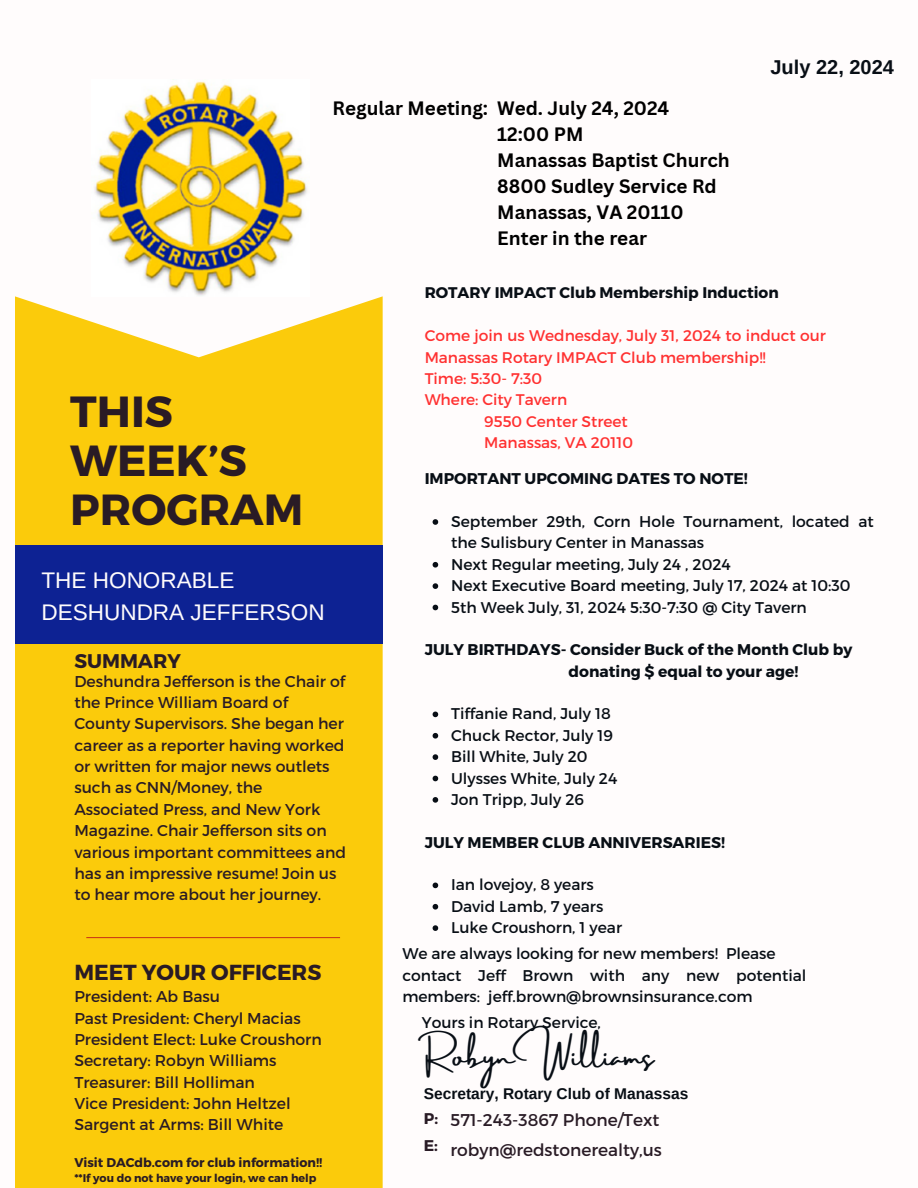
<style>
.page{position:relative;width:918px;height:1188px;background:#fff}
.page>*{position:absolute;margin:0;border:0;box-sizing:border-box;transform-origin:0 0}
.t1{font:700 43.5px/48.8px "Montserrat";color:#291b25}
.t2{font:28.5px "Amsterdam Three";color:#080e15}
.t3{font:22.5px/31.5px "Arimo";color:#fffcfc}
.t4{font:700 21.75px "Montserrat";color:#291b25}
.t5{font:700 19.95px "Arimo";color:#080e15}
.t6{font:700 19.8px "Montserrat";color:#291b25}
.t7{font:700 18.9px/25.8px "Canva Sans";color:#000}
.t8{font:16.95px "Montserrat";color:#291b25}
.t9{font:15.6px/21.3px "Montserrat";color:#291b25}
.t10{font:15.45px/21.1px "Montserrat";color:#080e15}
.t11{font:700 15.45px "Montserrat";color:#080e15}
.t12{font:15.45px/21.3px "Montserrat";color:#ff3131}
.t13{font:700 15.45px "Arimo";color:#080e15}
.t14{font:700 15.45px/26.4px "Montserrat";color:#291b25}
.t15{font:700 12.6px "Montserrat";color:#291b25}
.t16{font:700 11.1px "Montserrat";color:#291b25}
</style>
<div class="page">
<div style="left:15px;top:296px;width:368px;height:892px;background:#fbcb0b"></div>
<div style="left:15px;top:545px;width:367px;height:98px;background:#0d2293"></div>
<hr style="left:86px;top:937px;width:254px;height:1px;background:#cd3f14">
<img style="left:94px;top:81px;width:214px;height:215px">
<svg style="left:433px;top:519px;width:5px;height:6px"></svg>
<svg style="left:433px;top:562px;width:5px;height:6px"></svg>
<svg style="left:433px;top:583px;width:5px;height:6px"></svg>
<svg style="left:433px;top:605px;width:5px;height:5px"></svg>
<svg style="left:433px;top:712px;width:5px;height:5px"></svg>
<svg style="left:433px;top:733px;width:5px;height:6px"></svg>
<svg style="left:433px;top:754px;width:5px;height:6px"></svg>
<svg style="left:433px;top:776px;width:5px;height:5px"></svg>
<svg style="left:433px;top:797px;width:5px;height:6px"></svg>
<svg style="left:433px;top:883px;width:5px;height:5px"></svg>
<svg style="left:433px;top:904px;width:5px;height:6px"></svg>
<svg style="left:433px;top:925px;width:5px;height:6px"></svg>
<p class="t7" style="left:497px;top:95px;width:234px;text-indent:-165px">Regular Meeting: Wed. July 24, 2024<br>12:00 PM<br>Manassas Baptist Church<br>8800 Sudley Service Rd<br>Manassas, VA 20110<br>Enter in the rear</p>
<p class="t5" style="left:771px;top:56px;width:125px">July 22, 2024</p>
<h5 class="t1" style="left:70px;top:385px;width:235px">THIS<br>WEEK’S<br>PROGRAM</h5>
<p class="t3" style="left:41px;top:565px;width:285px">THE HONORABLE<br>DESHUNDRA JEFFERSON</p>
<p class="t6" style="left:74px;top:648px;width:108px">SUMMARY</p>
<p class="t9" style="left:74px;top:670px;width:273px">Deshundra Jefferson is the Chair of the Prince William Board of<br>County Supervisors. She began her career as a reporter having worked or written for major news outlets such as CNN/Money, the<br>Associated Press, and New York<br>Magazine. Chair Jefferson sits on various important committees and has an impressive resume! Join us to hear more about her journey.</p>
<p class="t4" style="left:74px;top:958px;width:249px">MEET YOUR OFFICERS</p>
<h1 class="t9" style="left:74px;top:985px;width:147px">President: Ab Basu</h1>
<h3 class="t9" style="left:74px;top:1007px;width:228px">Past President: Cheryl Macias</h3>
<h4 class="t9" style="left:74px;top:1028px;width:249px">President Elect: Luke Croushorn</h4>
<p class="t9" style="left:74px;top:1049px;width:204px">Secretary: Robyn Williams</p>
<p class="t9" style="left:74px;top:1071px;width:182px">Treasurer: Bill Holliman</p>
<p class="t9" style="left:74px;top:1092px;width:218px">Vice President: John Heltzel</p>
<p class="t9" style="left:74px;top:1113px;width:211px">Sargent at Arms: Bill White</p>
<p class="t15" style="left:74px;top:1155px;width:250px">Visit DACdb.com for club information!!</p>
<p class="t16" style="left:74px;top:1171px;width:244px">**If you do not have your login, we can help</p>
<p class="t11" style="left:425px;top:283px;width:356px">ROTARY IMPACT Club Membership Induction</p>
<p class="t12" style="left:425px;top:324px;width:403px">Come join us Wednesday, July 31, 2024 to induct our<br>Manassas Rotary IMPACT Club membership!!</p>
<p class="t12" style="left:425px;top:367px;width:119px">Time: 5:30- 7:30</p>
<p class="t12" style="left:425px;top:388px;width:144px">Where: City Tavern</p>
<p class="t12" style="left:484px;top:410px;width:145px">9550 Center Street</p>
<p class="t12" style="left:484px;top:431px;width:150px">Manassas, VA 20110</p>
<p class="t11" style="left:425px;top:469px;width:325px">IMPORTANT UPCOMING DATES TO NOTE!</p>
<p class="t10" style="left:451px;top:510px;width:424px">September 29th, Corn Hole Tournament, located at the Sulisbury Center in Manassas</p>
<p class="t10" style="left:451px;top:553px;width:281px">Next Regular meeting, July 24 , 2024</p>
<p class="t10" style="left:451px;top:574px;width:401px">Next Executive Board meeting, July 17, 2024 at 10:30</p>
<p class="t10" style="left:451px;top:596px;width:357px">5th Week July, 31, 2024 5:30-7:30 @ City Tavern</p>
<p class="t11" style="left:425px;top:640px;width:429px">JULY BIRTHDAYS- Consider Buck of the Month Club by</p>
<p class="t11" style="left:569px;top:661px;width:231px">donating $ equal to your age!</p>
<p class="t10" style="left:451px;top:703px;width:161px">Tiffanie Rand, July 18</p>
<p class="t10" style="left:451px;top:724px;width:163px">Chuck Rector, July 19</p>
<p class="t10" style="left:451px;top:745px;width:138px">Bill White, July 20</p>
<h6 class="t10" style="left:451px;top:767px;width:168px">Ulysses White, July 24</h6>
<p class="t10" style="left:451px;top:788px;width:134px">Jon Tripp, July 26</p>
<p class="t11" style="left:425px;top:832px;width:302px">JULY MEMBER CLUB ANNIVERSARIES!</p>
<p class="t10" style="left:451px;top:874px;width:144px">Ian lovejoy, 8 years</p>
<p class="t10" style="left:451px;top:895px;width:154px">David Lamb, 7 years</p>
<p class="t10" style="left:451px;top:916px;width:173px">Luke Croushorn, 1 year</p>
<h6 class="t10" style="left:402px;top:942px;width:375px">We are always looking for new members! Please</h6>
<p class="t10" style="left:402px;top:964px;width:406px">contact Jeff Brown with any new potential members: jeff.brown@brownsinsurance.com</p>
<h2 class="t10" style="left:422px;top:1011px;width:181px">Yours in Rotary Service,</h2>
<p class="t2" style="left:425px;top:1040px;width:230px">RobynWilliams</p>
<h6 class="t13" style="left:424px;top:1085px;width:266px">Secretary, Rotary Club of Manassas</h6>
<p class="t14" style="left:424px;top:1105px;width:16px">P:<br>E:</p>
<p class="t8" style="left:451px;top:1109px;width:210px">571-243-3867 Phone/Text</p>
<p class="t8" style="left:451px;top:1139px;width:213px">robyn@redstonerealty,us</p>
</div>
